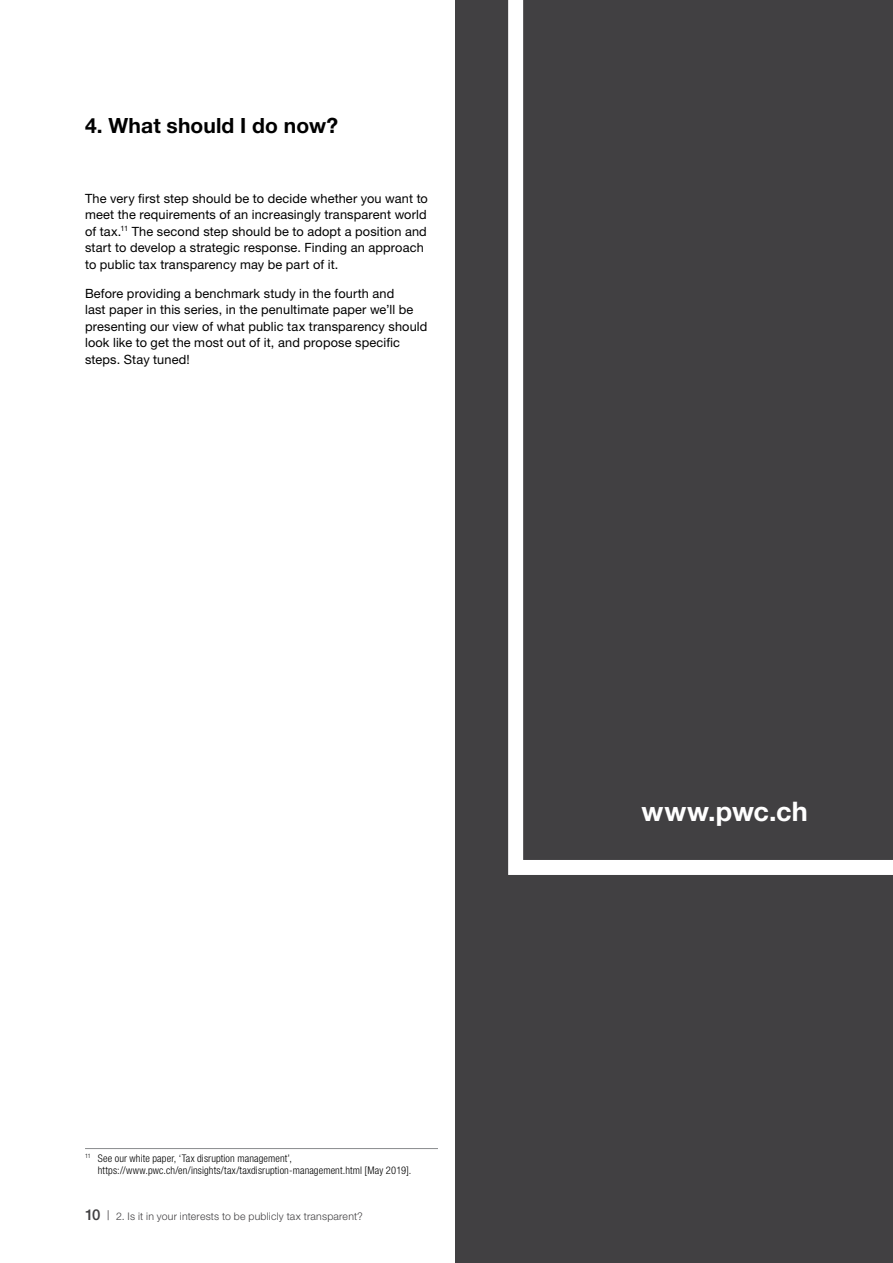
<style>
.page{position:relative;width:893px;height:1263px;background:#fff}
.page>*{position:absolute;margin:0;border:0;box-sizing:border-box;transform-origin:0 0}
.t1{font:700 27px "Helvetica Neue LT Std";letter-spacing:.01em;color:#fff}
.t2{font:700 21px "Helvetica Neue LT Std";letter-spacing:.005em;color:#000}
.t3{font:12.75px/16.5px "Helvetica Neue LT Std";letter-spacing:.01em;color:#000}
.t4{font:300 condensed 10.5px/12px "Helvetica Neue LT Std";letter-spacing:.01em;color:#000}
.t5{font:300 10.5px "Helvetica Neue LT Std";letter-spacing:.015em;color:#414042}
.s1{font-weight:500;font-size:15px}
.s2{font-stretch:condensed;font-size:13.5px}
</style>
<div class="page">
<div style="left:455px;top:0;width:438px;height:1263px;background:#414042"></div>
<svg style="left:508px;top:0;width:385px;height:875px"></svg>
<hr style="left:85px;top:1148px;width:353px;height:1px;background:#8a8c8e">
<h2 class="t2" style="left:85px;top:112px;width:255px">4. What should I do now?</h2>
<p class="t3" style="left:85px;top:190px;width:344px">The very first step should be to decide whether you want to meet the requirements of an increasingly transparent world of tax.<sup>11</sup> The second step should be to adopt a position and start to develop a strategic response. Finding an approach to public tax transparency may be part of it.</p>
<p class="t3" style="left:85px;top:285px;width:344px">Before providing a benchmark study in the fourth and<br>last paper in this series, in the penultimate paper we’ll be presenting our view of what public tax transparency should look like to get the most out of it, and propose specific steps. Stay tuned!</p>
<p class="t4" style="left:98px;top:1152px;width:315px;text-indent:-13px"><sup>11</sup> See our white paper, ‘Tax disruption management’, https://www.pwc.ch/en/insights/tax/taxdisruption-management.html [May 2019].</p>
<p class="t5" style="left:85px;top:1210px;width:279px"><span class="s1">10</span> <span class="s2">|</span> 2. Is it in your interests to be publicly tax transparent?</p>
<h1 class="t1" style="left:642px;top:794px;width:168px">www.pwc.ch</h1>
</div>
